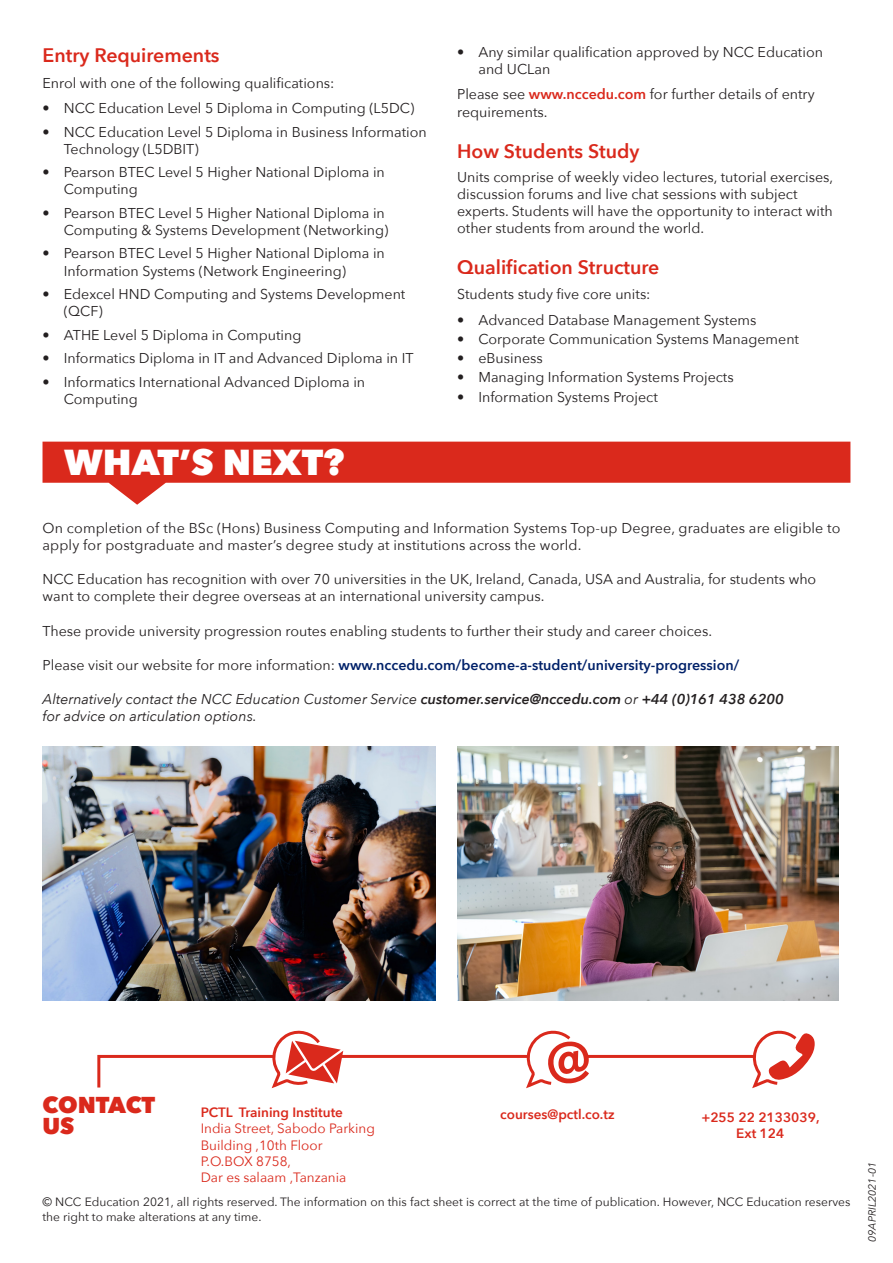
<style>
.page{position:relative;width:893px;height:1263px;background:#fff}
.page>*{position:absolute;margin:0;border:0;box-sizing:border-box;transform-origin:0 0}
.t1{font:800 36px "Avenir Next";color:#fff}
.t2{font:800 22.95px/21.5px "Avenir Next";letter-spacing:-.005em;color:#da291c}
.t3{font:600 19.5px "Avenir Next";color:#da291c}
.t4{font:14.25px/17.1px "Avenir Next";color:#231f20}
.t5{font:italic 14.25px/17.1px "Avenir Next";color:#231f20}
.t6{font:600 14.25px "Avenir Next";color:#012169}
.t7{font:13.5px "Avenir Next";color:#da291c}
.t8{font:600 13.5px "Avenir Next";color:#da291c}
.t9{font:12px/14.4px "Avenir Next";color:#231f20}
.t10{font:italic 10.5px "Avenir Next";color:#231f20}
.s1{font-weight:600;color:#da291c}
.s2{font-weight:400;color:#231f20}
.s3{font-weight:600}
</style>
<div class="page">
<svg style="left:43px;top:442px;width:807px;height:63px;fill:#da291c"></svg>
<hr style="left:341px;top:1055px;width:187px;height:3px;background:#da291c">
<hr style="left:585px;top:1055px;width:169px;height:3px;background:#da291c">
<svg style="left:97px;top:1030px;width:246px;height:59px"></svg>
<svg style="left:523px;top:1030px;width:66px;height:59px"></svg>
<svg style="left:749px;top:1030px;width:66px;height:59px"></svg>
<img style="left:457px;top:747px;width:381px;height:254px">
<img style="left:43px;top:747px;width:393px;height:254px">
<p class="t3" style="left:43px;top:39px;width:179px">Entry Requirements</p>
<p class="t4" style="left:43px;top:74px;width:294px">Enrol with one of the following qualifications:</p>
<p class="t4" style="left:43px;top:99px;width:373px">• NCC Education Level 5 Diploma in Computing (L5DC)</p>
<p class="t4" style="left:64px;top:123px;width:364px;text-indent:-21px">• NCC Education Level 5 Diploma in Business Information<br>Technology (L5DBIT)</p>
<p class="t4" style="left:64px;top:163px;width:323px;text-indent:-21px">• Pearson BTEC Level 5 Higher National Diploma in<br>Computing</p>
<p class="t4" style="left:43px;top:204px;width:347px;text-align:right">• Pearson BTEC Level 5 Higher National Diploma in<br>Computing &amp; Systems Development (Networking)</p>
<p class="t4" style="left:64px;top:244px;width:323px;text-indent:-21px">• Pearson BTEC Level 5 Higher National Diploma in<br>Information Systems (Network Engineering)</p>
<p class="t4" style="left:64px;top:285px;width:343px;text-indent:-21px">• Edexcel HND Computing and Systems Development (QCF)</p>
<p class="t4" style="left:43px;top:325px;width:260px">• ATHE Level 5 Diploma in Computing</p>
<p class="t4" style="left:43px;top:349px;width:373px">• Informatics Diploma in IT and Advanced Diploma in IT</p>
<p class="t4" style="left:64px;top:372px;width:303px;text-indent:-21px">• Informatics International Advanced Diploma in<br>Computing</p>
<p class="t1" style="left:64px;top:440px;width:282px">WHAT’S NEXT?</p>
<p class="t4" style="left:478px;top:43px;width:346px;text-indent:-21px">• Any similar qualification approved by NCC Education and UCLan</p>
<p class="t4" style="left:457px;top:85px;width:359px">Please see <span class="s1">www.nccedu.com</span> for further details of entry requirements.</p>
<p class="t3" style="left:457px;top:134px;width:184px">How Students Study</p>
<p class="t4" style="left:457px;top:168px;width:378px">Units comprise of weekly video lectures, tutorial exercises,</p>
<p class="t4" style="left:457px;top:185px;width:342px">discussion forums and live chat sessions with subject</p>
<p class="t4" style="left:457px;top:202px;width:377px">experts. Students will have the opportunity to interact with</p>
<p class="t4" style="left:457px;top:219px;width:249px">other students from around the world.</p>
<p class="t3" style="left:457px;top:250px;width:204px">Qualification Structure</p>
<p class="t4" style="left:457px;top:285px;width:195px">Students study five core units:</p>
<p class="t4" style="left:457px;top:311px;width:301px">• Advanced Database Management Systems</p>
<p class="t4" style="left:457px;top:330px;width:343px">• Corporate Communication Systems Management</p>
<p class="t4" style="left:457px;top:349px;width:87px">• eBusiness</p>
<p class="t4" style="left:457px;top:368px;width:278px">• Managing Information Systems Projects</p>
<p class="t4" style="left:457px;top:387px;width:202px">• Information Systems Project</p>
<p class="t4" style="left:43px;top:519px;width:800px">On completion of the BSc (Hons) Business Computing and Information Systems Top-up Degree, graduates are eligible to apply for postgraduate and master’s degree study at institutions across the world.</p>
<p class="t4" style="left:43px;top:570px;width:775px">NCC Education has recognition with over 70 universities in the UK, Ireland, Canada, USA and Australia, for students who want to complete their degree overseas at an international university campus.</p>
<p class="t4" style="left:43px;top:621px;width:671px">These provide university progression routes enabling students to further their study and career choices.</p>
<p class="t6" style="left:43px;top:653px;width:698px"><span class="s2">Please visit our website for more information:</span> www.nccedu.com/become-a-student/university-progression/</p>
<p class="t5" style="left:43px;top:690px;width:743px">Alternatively contact the NCC Education Customer Service <span class="s3">customer.service@nccedu.com</span> or <span class="s3">+44 (0)161 438 6200 </span>for advice on articulation options.</p>
<p class="t2" style="left:43px;top:1094px;width:114px">CONTACT<br>US</p>
<p class="t8" style="left:201px;top:1101px;width:144px">PCTL Training Institute</p>
<p class="t7" style="left:201px;top:1117px;width:176px">India Street, Sabodo Parking</p>
<p class="t7" style="left:201px;top:1133px;width:123px">Building ,10th Floor</p>
<p class="t7" style="left:201px;top:1150px;width:92px">P.O.BOX 8758,</p>
<p class="t7" style="left:201px;top:1166px;width:147px">Dar es salaam ,Tanzania</p>
<p class="t8" style="left:500px;top:1103px;width:116px">courses@pctl.co.tz</p>
<p class="t8" style="left:701px;top:1105px;width:120px">+255 22 2133039,</p>
<p class="t8" style="left:736px;top:1121px;width:50px">Ext 124</p>
<p class="t9" style="left:43px;top:1194px;width:809px">© NCC Education 2021, all rights reserved. The information on this fact sheet is correct at the time of publication. However, NCC Education reserves the right to make alterations at any time.</p>
<p class="t10" style="left:863px;top:1242px;width:81px;rotate:-90deg">09APRIL2021-01</p>
</div>
